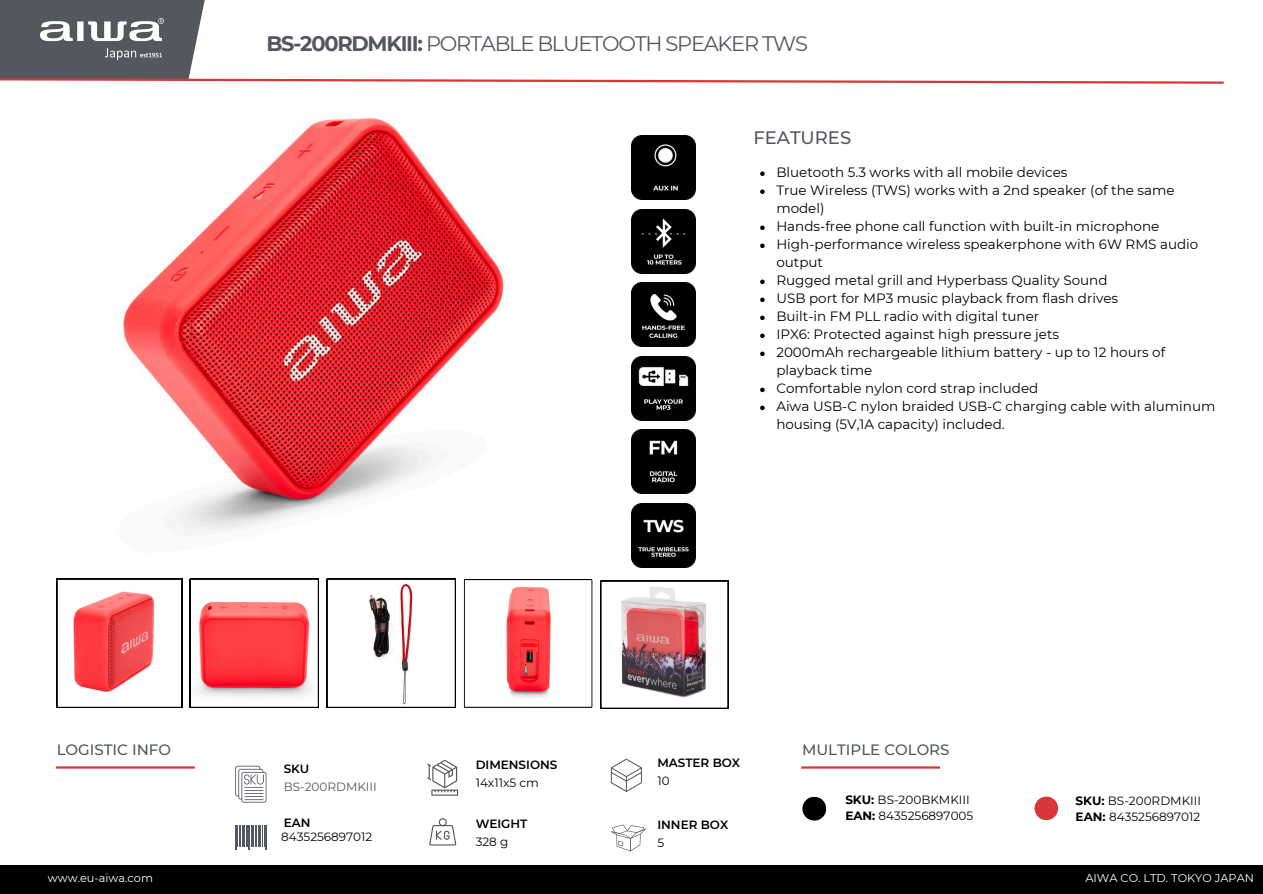
<style>
.page{position:relative;width:1263px;height:894px;background:#fff}
.page>*{position:absolute;margin:0;border:0;box-sizing:border-box;transform-origin:0 0}
.t1{font:21px "Montserrat";letter-spacing:-.06em;color:#53585f}
.t2{font:500 18px "Montserrat";color:#53585f}
.t3{font:500 15px "Montserrat";color:#53585f}
.t4{font:13.5px/18px "Montserrat";color:#000}
.t5{font:12px/16px "Montserrat";color:#000}
.t6{font:600 12px "Montserrat";color:#000}
.t7{font:12px "Montserrat";color:#53585f}
.t8{font:11.25px "Montserrat";color:#fff}
.s1{font-weight:700}
</style>
<div class="page">
<svg style="left:0;top:0;width:1224px;height:84px"></svg>
<div style="left:0;top:865px;width:1263px;height:28px;background:#000"></div>
<svg style="left:235px;top:765px;width:31px;height:37px"></svg>
<svg style="left:235px;top:825px;width:32px;height:24px"></svg>
<svg style="left:427px;top:759px;width:31px;height:36px"></svg>
<svg style="left:429px;top:818px;width:27px;height:27px"></svg>
<svg style="left:611px;top:758px;width:31px;height:33px"></svg>
<svg style="left:611px;top:824px;width:35px;height:27px"></svg>
<hr style="left:56px;top:766px;width:139px;height:2px;background:#d73738">
<svg style="left:57px;top:578px;width:125px;height:129px"></svg>
<img style="left:60px;top:583px;width:118px;height:125px">
<img style="left:631px;top:136px;width:65px;height:64px">
<img style="left:631px;top:209px;width:65px;height:64px">
<img style="left:631px;top:282px;width:65px;height:64px">
<img style="left:631px;top:356px;width:65px;height:64px">
<img style="left:631px;top:429px;width:65px;height:64px">
<img style="left:631px;top:503px;width:65px;height:64px">
<div style="left:802px;top:796px;width:24px;height:24px;background:#000;border-radius:50%"></div>
<div style="left:1034px;top:796px;width:24px;height:23px;background:#d73738;border-radius:50%"></div>
<hr style="left:801px;top:766px;width:139px;height:2px;background:#d73738">
<img style="left:123px;top:118px;width:381px;height:413px">
<svg style="left:190px;top:578px;width:129px;height:129px"></svg>
<svg style="left:327px;top:578px;width:129px;height:129px"></svg>
<svg style="left:464px;top:579px;width:129px;height:128px"></svg>
<svg style="left:600px;top:580px;width:128px;height:128px"></svg>
<svg style="left:760px;top:171px;width:5px;height:5px"></svg>
<svg style="left:760px;top:189px;width:5px;height:5px"></svg>
<svg style="left:760px;top:225px;width:5px;height:5px"></svg>
<svg style="left:760px;top:243px;width:5px;height:5px"></svg>
<svg style="left:760px;top:279px;width:5px;height:5px"></svg>
<svg style="left:760px;top:297px;width:5px;height:5px"></svg>
<svg style="left:760px;top:315px;width:5px;height:5px"></svg>
<svg style="left:760px;top:333px;width:5px;height:5px"></svg>
<svg style="left:760px;top:351px;width:5px;height:5px"></svg>
<svg style="left:760px;top:387px;width:5px;height:5px"></svg>
<svg style="left:760px;top:405px;width:5px;height:5px"></svg>
<p class="t1" style="left:266px;top:31px;width:543px"><span class="s1">BS-200RDMKIII:</span> PORTABLE BLUETOOTH SPEAKER TWS</p>
<h5 class="t2" style="left:753px;top:126px;width:99px">FEATURES</h5>
<p class="t4" style="left:776px;top:163px;width:293px">Bluetooth 5.3 works with all mobile devices</p>
<p class="t4" style="left:776px;top:181px;width:400px">True Wireless (TWS) works with a 2nd speaker (of the same model)</p>
<p class="t4" style="left:776px;top:217px;width:385px">Hands-free phone call function with built-in microphone</p>
<p class="t4" style="left:776px;top:235px;width:423px">High-performance wireless speakerphone with 6W RMS audio output</p>
<p class="t4" style="left:776px;top:271px;width:333px">Rugged metal grill and Hyperbass Quality Sound</p>
<p class="t4" style="left:776px;top:289px;width:343px">USB port for MP3 music playback from flash drives</p>
<p class="t4" style="left:776px;top:307px;width:264px">Built-in FM PLL radio with digital tuner</p>
<h3 class="t4" style="left:776px;top:325px;width:441px">IPX6: Protected against high pressure jets<br>2000mAh rechargeable lithium battery - up to 12 hours of playback time<br>Comfortable nylon cord strap included<br>Aiwa USB-C nylon braided USB-C charging cable with aluminum housing (5V,1A capacity) included.</h3>
<h6 class="t3" style="left:57px;top:739px;width:116px">LOGISTIC INFO</h6>
<p class="t6" style="left:284px;top:761px;width:27px">SKU</p>
<h1 class="t7" style="left:284px;top:779px;width:95px">BS-200RDMKIII</h1>
<h5 class="t6" style="left:284px;top:815px;width:28px">EAN</h5>
<h6 class="t5" style="left:281px;top:828px;width:93px">8435256897012</h6>
<p class="t6" style="left:476px;top:757px;width:83px">DIMENSIONS</p>
<p class="t5" style="left:476px;top:774px;width:65px">14x11x5 cm</p>
<p class="t6" style="left:476px;top:816px;width:53px">WEIGHT</p>
<p class="t5" style="left:476px;top:833px;width:34px">328 g</p>
<h5 class="t6" style="left:657px;top:755px;width:84px">MASTER BOX</h5>
<p class="t5" style="left:657px;top:772px;width:14px">10</p>
<p class="t6" style="left:657px;top:816px;width:72px">INNER BOX</p>
<p class="t5" style="left:657px;top:834px;width:8px">5</p>
<p class="t3" style="left:802px;top:739px;width:149px">MULTIPLE COLORS</p>
<h5 class="t5" style="left:845px;top:791px;width:130px"><span class="s1">SKU:</span> BS-200BKMKIII<br><span class="s1">EAN:</span> 8435256897005</h5>
<h5 class="t5" style="left:1076px;top:792px;width:127px"><span class="s1">SKU:</span> BS-200RDMKIII<br><span class="s1">EAN:</span> 8435256897012</h5>
<h5 class="t8" style="left:48px;top:871px;width:106px">www.eu-aiwa.com</h5>
<p class="t8" style="left:1085px;top:871px;width:170px">AIWA CO. LTD. TOKYO JAPAN</p>
</div>
